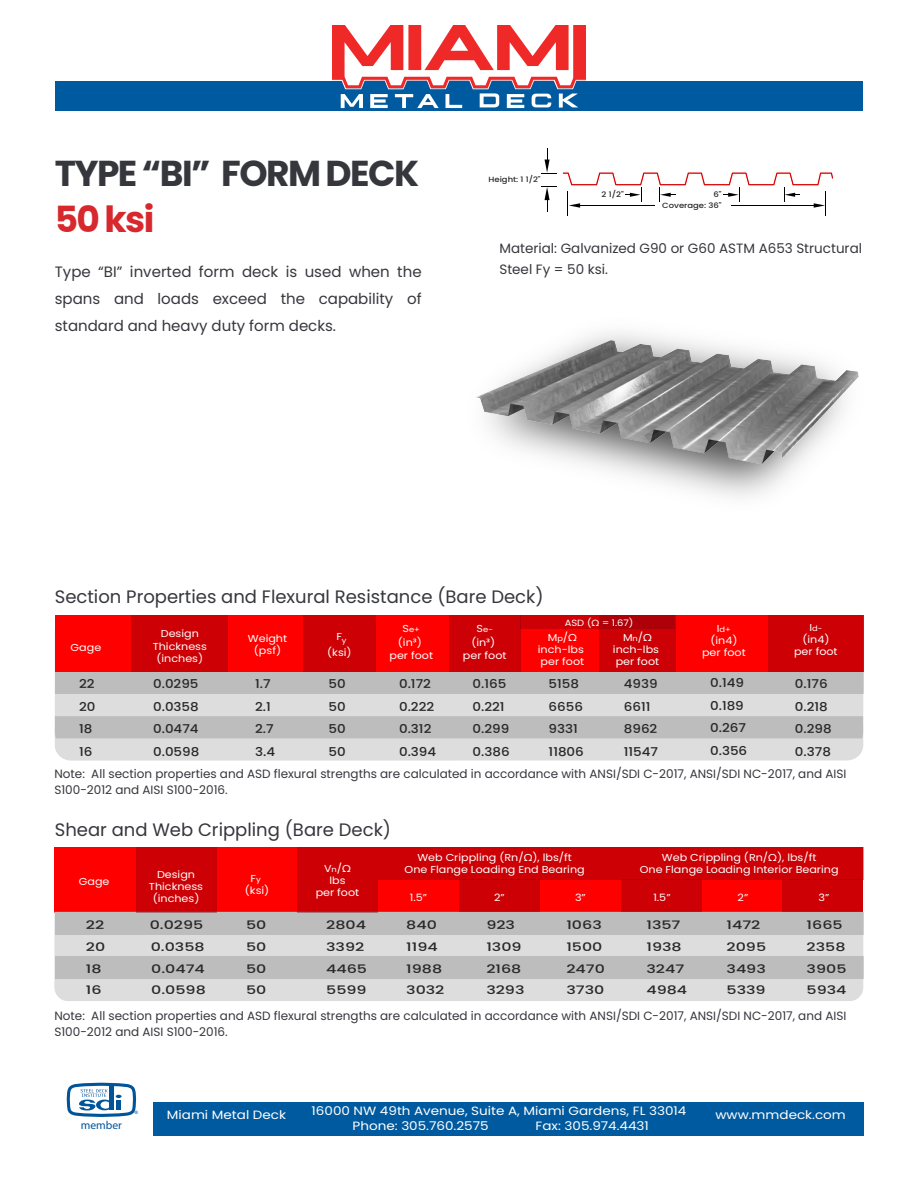
<style>
.page{position:relative;width:918px;height:1188px;background:#fff}
.page>*{position:absolute;margin:0;border:0;box-sizing:border-box;transform-origin:0 0}
.t1{font:700 36px "Poppins";letter-spacing:-.045em;color:#36373d}
.t2{font:700 36px "Poppins";color:#d7282d}
.t3{font:18px "Poppins";color:#36373d}
.t4{font:15px/27px "Poppins";color:#36373d;text-align:justify}
.t5{font:13.5px/21px "Poppins";color:#36373d}
.t6{font:500 12.15px/22.5px "Poppins";color:#282828;scale:1.11 1}
.t7{font:12px/16.5px "Poppins";color:#36373d}
.t8{font:12px/15px "Poppins";color:#fff;scale:1.13 1}
.t9{font:500 11.7px "Poppins";color:#282828;scale:1.35 1}
.t10{font:11.55px "Myriad Pro";color:#00549a}
.t11{font:10.05px/12.1px "Poppins";color:#fff;text-align:center;scale:1.11 1}
.t12{font:9px "Poppins";color:#fff;scale:1.11 1}
.t13{font:500 7.5px "Poppins";color:#282828;scale:1.13 1}
.t14{font:7.5px "Poppins";color:#fff;scale:1.11 1}
.s1{font-size:10.05px}
.s2{font-size:10.5px}
.s3{font-size:7.5px}
</style>
<div class="page">
<div style="left:55px;top:847px;width:808px;height:65px;background:#f00"></div>
<div style="left:54px;top:912px;width:809px;height:89px;background:#ddd"></div>
<div style="left:55px;top:616px;width:808px;height:145px;background:#ddd;border-radius:16px"></div>
<div style="left:55px;top:672px;width:808px;height:22px;background:#bdbdbd"></div>
<div style="left:55px;top:716px;width:808px;height:22px;background:#bdbdbd"></div>
<div style="left:55px;top:616px;width:808px;height:56px;background:#f00"></div>
<div style="left:132px;top:616px;width:96px;height:56px;background:#cd0005"></div>
<div style="left:303px;top:616px;width:73px;height:56px;background:#cd0005"></div>
<div style="left:449px;top:616px;width:72px;height:56px;background:#cd0005"></div>
<div style="left:599px;top:616px;width:76px;height:56px;background:#cd0005"></div>
<div style="left:769px;top:616px;width:94px;height:56px;background:#cd0005"></div>
<svg style="left:521px;top:616px;width:154px;height:13px;background:#bd0006"></svg>
<div style="left:55px;top:912px;width:808px;height:23px;background:#bdbdbd"></div>
<div style="left:55px;top:957px;width:808px;height:22px;background:#bdbdbd"></div>
<div style="left:136px;top:847px;width:80px;height:65px;background:#cd0005"></div>
<div style="left:297px;top:847px;width:81px;height:65px;background:#cd0005"></div>
<div style="left:459px;top:880px;width:81px;height:32px;background:#cd0005"></div>
<div style="left:378px;top:847px;width:485px;height:33px;background:#cd0005"></div>
<div style="left:621px;top:880px;width:81px;height:32px;background:#cd0005"></div>
<div style="left:782px;top:880px;width:81px;height:32px;background:#cd0005"></div>
<div style="left:55px;top:81px;width:277px;height:30px;background:#005aa0"></div>
<div style="left:586px;top:81px;width:277px;height:30px;background:#005aa0"></div>
<div style="left:153px;top:1102px;width:710px;height:34px;background:#005a9f"></div>
<svg style="left:66px;top:1082px;width:72px;height:35px"></svg>
<img style="left:332px;top:25px;width:254px;height:86px">
<img style="left:476px;top:332px;width:383px;height:165px">
<svg style="left:541px;top:148px;width:293px;height:68px"></svg>
<h1 class="t1" style="left:55px;top:152px;width:366px">TYPE “BI” FORM DECK</h1>
<h1 class="t2" style="left:55px;top:199px;width:101px">50 ksi</h1>
<h3 class="t4" style="left:55px;top:259px;width:368px">Type “BI” inverted form deck is used when the spans and loads exceed the capability of standard and heavy duty form decks.</h3>
<p class="t13" style="left:489px;top:175px;width:48px">Height: 1 1/2"</p>
<p class="t13" style="left:602px;top:190px;width:21px">2 1/2"</p>
<p class="t13" style="left:713px;top:190px;width:9px">6"</p>
<p class="t13" style="left:662px;top:201px;width:54px">Coverage: 36"</p>
<h3 class="t5" style="left:499px;top:238px;width:364px">Material: Galvanized G90 or G60 ASTM A653 Structural<br>Steel Fy = 50 ksi.</h3>
<h2 class="t3" style="left:55px;top:586px;width:490px">Section Properties and Flexural Resistance (Bare Deck)</h2>
<p class="t11" style="left:71px;top:641px;width:29px">Gage</p>
<p class="t11" style="left:153px;top:628px;width:50px">Design<br>Thickness (inches)</p>
<p class="t11" style="left:248px;top:632px;width:37px">Weight (psf)</p>
<p class="t11" style="left:327px;top:628px;width:24px;line-height:16.5px">F (ksi)</p>
<p class="t14" style="left:342px;top:636px;width:6px">y</p>
<p class="t14" style="left:403px;top:625px;width:17px"><span class="s1">S</span>e+</p>
<p class="t11" style="left:389px;top:636px;width:41px;line-height:13.5px">(in<span class="s2">³</span>) per foot</p>
<p class="t12" style="left:565px;top:618px;width:63px">ASD (Ω = 1.67)</p>
<p class="t14" style="left:477px;top:625px;width:16px"><span class="s1">S</span>e-</p>
<p class="t11" style="left:463px;top:636px;width:41px;line-height:13.5px">(in<span class="s2">³</span>) per foot</p>
<p class="t11" style="left:538px;top:632px;width:43px">M<span class="s3">p</span>/Ω inch-lbs per foot</p>
<p class="t11" style="left:613px;top:632px;width:43px">M<span class="s3">n</span>/Ω inch-lbs per foot</p>
<p class="t14" style="left:717px;top:625px;width:14px"><span class="s1">I</span>d+</p>
<p class="t11" style="left:702px;top:635px;width:41px">(in4) per foot</p>
<p class="t14" style="left:809px;top:624px;width:13px"><span class="s1">I</span>d-</p>
<p class="t11" style="left:794px;top:634px;width:41px">(in4) per foot</p>
<p class="t6" style="left:79px;top:673px;width:16px">22<br>20<br>18<br>16</p>
<p class="t6" style="left:153px;top:673px;width:43px;text-align:justify">0.0295<br>0.0358<br>0.0474<br>0.0598</p>
<p class="t6" style="left:255px;top:673px;width:19px">1.7<br>2.1<br>2.7<br>3.4</p>
<p class="t6" style="left:328px;top:673px;width:17px;text-align:justify">50<br>50<br>50<br>50</p>
<p class="t6" style="left:399px;top:673px;width:35px">0.172<br>0.222<br>0.312<br>0.394</p>
<p class="t6" style="left:473px;top:673px;width:35px">0.165<br>0.221<br>0.299<br>0.386</p>
<p class="t6" style="left:549px;top:673px;width:33px">5158<br>6656<br>9331<br>11806</p>
<p class="t6" style="left:624px;top:673px;width:32px">4939<br>6611<br>8962<br>11547</p>
<p class="t6" style="left:710px;top:672px;width:35px">0.149<br>0.189<br>0.267<br>0.356</p>
<p class="t6" style="left:795px;top:673px;width:35px">0.176<br>0.218<br>0.298<br>0.378</p>
<p class="t7" style="left:54px;top:765px;width:794px">Note: All section properties and ASD flexural strengths are calculated in accordance with ANSI/SDI C-2017, ANSI/SDI NC-2017, and AISI<br>S100-2012 and AISI S100-2016.</p>
<h2 class="t3" style="left:55px;top:819px;width:338px">Shear and Web Crippling (Bare Deck)</h2>
<p class="t11" style="left:79px;top:876px;width:29px">Gage</p>
<p class="t11" style="left:149px;top:868px;width:50px">Design<br>Thickness (inches)</p>
<p class="t11" style="left:245px;top:872px;width:24px">F<span class="s3">y </span>(ksi)</p>
<p class="t11" style="left:316px;top:862px;width:41px">V<span class="s3">n</span>/Ω lbs<br>per foot</p>
<p class="t11" style="left:405px;top:852px;width:164px">Web Crippling (Rn/Ω), lbs/ft<br>One Flange Loading End Bearing</p>
<p class="t11" style="left:640px;top:852px;width:181px">Web Crippling (Rn/Ω), lbs/ft<br>One Flange Loading Interior Bearing</p>
<p class="t11" style="left:494px;top:891px;width:11px">2”</p>
<p class="t11" style="left:575px;top:891px;width:11px">3”</p>
<p class="t11" style="left:653px;top:891px;width:17px">1.5”</p>
<p class="t11" style="left:738px;top:891px;width:11px">2”</p>
<p class="t11" style="left:819px;top:891px;width:11px">3”</p>
<p class="t11" style="left:410px;top:891px;width:17px">1.5”</p>
<p class="t9" style="left:86px;top:918px;width:15px">22</p>
<p class="t9" style="left:150px;top:918px;width:41px">0.0295</p>
<p class="t9" style="left:246px;top:918px;width:17px">50</p>
<p class="t9" style="left:326px;top:918px;width:31px">2804</p>
<p class="t9" style="left:406px;top:918px;width:24px">840</p>
<p class="t9" style="left:486px;top:918px;width:23px">923</p>
<p class="t9" style="left:566px;top:918px;width:28px">1063</p>
<p class="t9" style="left:646px;top:918px;width:27px">1357</p>
<p class="t9" style="left:727px;top:918px;width:27px">1472</p>
<p class="t9" style="left:807px;top:918px;width:28px">1665</p>
<p class="t9" style="left:86px;top:940px;width:16px">20</p>
<p class="t9" style="left:151px;top:940px;width:41px">0.0358</p>
<p class="t9" style="left:246px;top:940px;width:17px">50</p>
<p class="t9" style="left:326px;top:940px;width:30px">3392</p>
<p class="t9" style="left:406px;top:940px;width:25px">1194</p>
<p class="t9" style="left:486px;top:940px;width:28px">1309</p>
<p class="t9" style="left:566px;top:940px;width:28px">1500</p>
<p class="t9" style="left:647px;top:940px;width:28px">1938</p>
<p class="t9" style="left:727px;top:940px;width:31px">2095</p>
<p class="t9" style="left:807px;top:940px;width:30px">2358</p>
<p class="t9" style="left:86px;top:962px;width:13px">18</p>
<p class="t9" style="left:151px;top:962px;width:41px">0.0474</p>
<p class="t9" style="left:246px;top:962px;width:17px">50</p>
<p class="t9" style="left:326px;top:962px;width:32px">4465</p>
<p class="t9" style="left:406px;top:962px;width:28px">1988</p>
<p class="t9" style="left:486px;top:962px;width:27px">2168</p>
<p class="t9" style="left:566px;top:962px;width:30px">2470</p>
<p class="t9" style="left:646px;top:962px;width:29px">3247</p>
<p class="t9" style="left:727px;top:962px;width:31px">3493</p>
<p class="t9" style="left:807px;top:962px;width:31px">3905</p>
<p class="t9" style="left:86px;top:983px;width:13px">16</p>
<p class="t9" style="left:151px;top:983px;width:42px">0.0598</p>
<p class="t9" style="left:246px;top:983px;width:17px">50</p>
<p class="t9" style="left:326px;top:983px;width:31px">5599</p>
<p class="t9" style="left:406px;top:983px;width:30px">3032</p>
<p class="t9" style="left:486px;top:983px;width:30px">3293</p>
<p class="t9" style="left:566px;top:983px;width:30px">3730</p>
<p class="t9" style="left:646px;top:983px;width:32px">4984</p>
<p class="t9" style="left:727px;top:983px;width:30px">5339</p>
<p class="t9" style="left:807px;top:983px;width:31px">5934</p>
<p class="t7" style="left:54px;top:1007px;width:794px">Note: All section properties and ASD flexural strengths are calculated in accordance with ANSI/SDI C-2017, ANSI/SDI NC-2017, and AISI<br>S100-2012 and AISI S100-2016.</p>
<p class="t10" style="left:81px;top:1118px;width:43px">member</p>
<p class="t8" style="left:167px;top:1107px;width:107px">Miami Metal Deck</p>
<p class="t8" style="left:353px;top:1104px;width:297px;text-indent:-41px">16000 NW 49th Avenue, Suite A, Miami Gardens, FL 33014<br>Phone: 305.760.2575</p>
<p class="t8" style="left:536px;top:1119px;width:102px">Fax: 305.974.4431</p>
<p class="t8" style="left:716px;top:1107px;width:117px">www.mmdeck.com</p>
</div>
